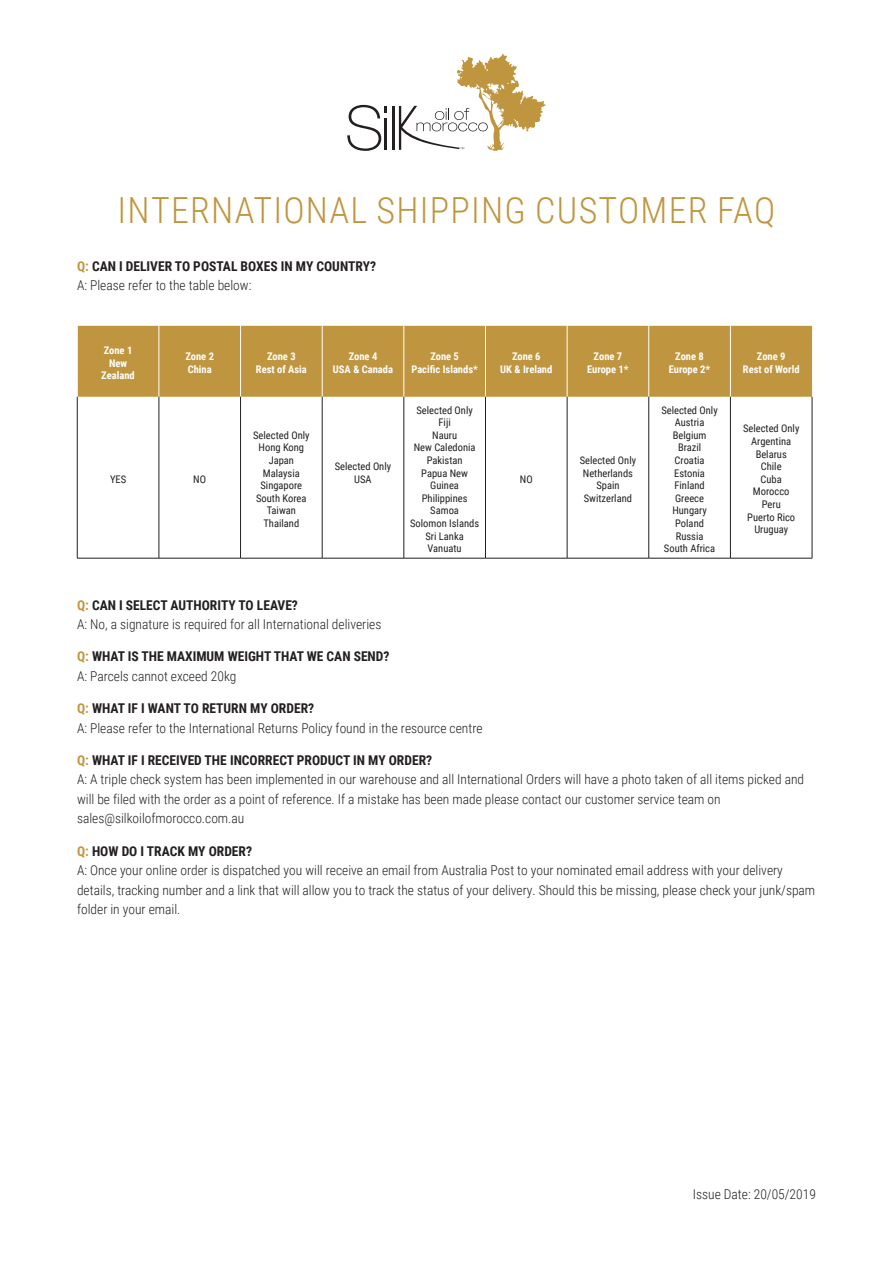
<style>
.page{position:relative;width:893px;height:1263px;background:#fff}
.page>*{position:absolute;margin:0;border:0;box-sizing:border-box;transform-origin:0 0}
.t1{font:300 36px "Roboto Condensed";letter-spacing:.035em;color:#bf963f}
.t2{font:300 13.5px/19.5px "Roboto Condensed";color:#231f20}
.t3{font:700 13.5px/19.5px "Roboto Condensed";color:#231f20}
.t4{font:10.5px/12.6px "Roboto Condensed";color:#231f20;text-align:center}
.t5{font:700 10.5px/12.6px "Roboto Condensed";color:#fff;text-align:center}
.s1{color:#bf963f}
.s2{font-weight:300}
.s3{font-weight:700;color:#bf963f}
.s4{font-weight:700}
</style>
<div class="page">
<div style="left:78px;top:326px;width:734px;height:71px;background:#bf963f"></div>
<hr style="left:159px;top:326px;width:1px;height:71px;background:#fff">
<hr style="left:240px;top:326px;width:1px;height:71px;background:#fff">
<hr style="left:322px;top:326px;width:1px;height:71px;background:#fff">
<hr style="left:404px;top:326px;width:1px;height:71px;background:#fff">
<hr style="left:485px;top:326px;width:1px;height:71px;background:#fff">
<hr style="left:567px;top:326px;width:1px;height:71px;background:#fff">
<hr style="left:648px;top:326px;width:1px;height:71px;background:#fff">
<hr style="left:730px;top:326px;width:1px;height:71px;background:#fff">
<hr style="left:77px;top:397px;width:1px;height:161px;background:#231f20">
<hr style="left:159px;top:397px;width:1px;height:161px;background:#231f20">
<hr style="left:240px;top:397px;width:1px;height:161px;background:#231f20">
<hr style="left:322px;top:397px;width:1px;height:161px;background:#231f20">
<hr style="left:404px;top:397px;width:1px;height:161px;background:#231f20">
<hr style="left:485px;top:397px;width:1px;height:161px;background:#231f20">
<hr style="left:567px;top:397px;width:1px;height:161px;background:#231f20">
<hr style="left:648px;top:397px;width:1px;height:161px;background:#231f20">
<hr style="left:730px;top:397px;width:1px;height:161px;background:#231f20">
<hr style="left:812px;top:397px;width:1px;height:161px;background:#231f20">
<hr style="left:77px;top:558px;width:82px;height:1px;background:#231f20">
<hr style="left:159px;top:558px;width:82px;height:1px;background:#231f20">
<hr style="left:241px;top:558px;width:81px;height:1px;background:#231f20">
<hr style="left:322px;top:558px;width:82px;height:1px;background:#231f20">
<hr style="left:404px;top:558px;width:81px;height:1px;background:#231f20">
<hr style="left:485px;top:558px;width:82px;height:1px;background:#231f20">
<hr style="left:567px;top:558px;width:82px;height:1px;background:#231f20">
<hr style="left:649px;top:558px;width:81px;height:1px;background:#231f20">
<hr style="left:730px;top:558px;width:82px;height:1px;background:#231f20">
<hr style="left:392px;top:106px;width:3px;height:44px;background:#231f20">
<svg style="left:347px;top:105px;width:40px;height:46px"></svg>
<svg style="left:399px;top:54px;width:147px;height:97px"></svg>
<p class="t1" style="left:118px;top:185px;width:659px">INTERNATIONAL SHIPPING CUSTOMER FAQ</p>
<p class="t3" style="left:77px;top:256px;width:301px"><span class="s1">Q:</span> CAN I DELIVER TO POSTAL BOXES IN MY COUNTRY?<br><span class="s2">A: Please refer to the table below:</span></p>
<p class="t5" style="left:104px;top:344px;width:30px">Zone 1</p>
<p class="t5" style="left:101px;top:356px;width:35px">New<br>Zealand</p>
<p class="t5" style="left:185px;top:350px;width:30px">Zone 2</p>
<p class="t5" style="left:188px;top:363px;width:25px">China</p>
<p class="t4" style="left:110px;top:472px;width:18px">YES</p>
<p class="t4" style="left:193px;top:472px;width:14px">NO</p>
<p class="t5" style="left:267px;top:350px;width:30px">Zone 3</p>
<p class="t5" style="left:256px;top:363px;width:52px">Rest of Asia</p>
<p class="t4" style="left:253px;top:428px;width:58px">Selected Only</p>
<p class="t4" style="left:259px;top:441px;width:47px">Hong Kong</p>
<p class="t4" style="left:269px;top:453px;width:27px">Japan</p>
<p class="t4" style="left:263px;top:466px;width:38px">Malaysia</p>
<p class="t4" style="left:261px;top:479px;width:43px">Singapore</p>
<p class="t4" style="left:256px;top:491px;width:52px">South Korea</p>
<p class="t4" style="left:267px;top:504px;width:31px">Taiwan</p>
<p class="t4" style="left:263px;top:516px;width:37px">Thailand</p>
<p class="t5" style="left:349px;top:350px;width:30px">Zone 4</p>
<p class="t5" style="left:333px;top:363px;width:62px">USA &amp; Canada</p>
<p class="t4" style="left:335px;top:460px;width:58px">Selected Only</p>
<p class="t4" style="left:354px;top:472px;width:19px">USA</p>
<p class="t5" style="left:430px;top:350px;width:30px">Zone 5</p>
<p class="t5" style="left:411px;top:363px;width:68px">Pacific Islands*</p>
<p class="t4" style="left:416px;top:403px;width:58px">Selected Only</p>
<p class="t4" style="left:439px;top:416px;width:14px">Fiji</p>
<p class="t4" style="left:432px;top:428px;width:26px">Nauru</p>
<p class="t4" style="left:414px;top:441px;width:63px">New Caledonia</p>
<p class="t4" style="left:427px;top:453px;width:37px">Pakistan</p>
<p class="t4" style="left:421px;top:466px;width:48px">Papua New<br>Guinea</p>
<p class="t4" style="left:422px;top:491px;width:47px">Philippines</p>
<p class="t4" style="left:430px;top:504px;width:30px">Samoa</p>
<p class="t4" style="left:410px;top:516px;width:70px">Solomon Islands</p>
<p class="t4" style="left:425px;top:529px;width:40px">Sri Lanka</p>
<p class="t4" style="left:428px;top:542px;width:36px">Vanuatu</p>
<p class="t5" style="left:512px;top:350px;width:30px">Zone 6</p>
<p class="t5" style="left:500px;top:363px;width:54px">UK &amp; Ireland</p>
<p class="t4" style="left:520px;top:472px;width:14px">NO</p>
<p class="t5" style="left:594px;top:350px;width:30px">Zone 7</p>
<p class="t5" style="left:587px;top:363px;width:43px">Europe 1*</p>
<p class="t4" style="left:580px;top:453px;width:58px">Selected Only</p>
<p class="t4" style="left:583px;top:466px;width:52px">Netherlands</p>
<p class="t4" style="left:596px;top:479px;width:25px">Spain</p>
<p class="t4" style="left:584px;top:491px;width:50px">Switzerland</p>
<p class="t5" style="left:675px;top:350px;width:30px">Zone 8</p>
<p class="t5" style="left:669px;top:363px;width:43px">Europe 2*</p>
<p class="t4" style="left:661px;top:403px;width:58px">Selected Only</p>
<p class="t4" style="left:675px;top:416px;width:31px">Austria</p>
<p class="t4" style="left:673px;top:428px;width:35px">Belgium</p>
<p class="t4" style="left:678px;top:441px;width:25px">Brazil</p>
<p class="t4" style="left:675px;top:453px;width:31px">Croatia</p>
<p class="t4" style="left:674px;top:466px;width:32px">Estonia</p>
<p class="t4" style="left:674px;top:479px;width:32px">Finland</p>
<p class="t4" style="left:675px;top:491px;width:30px">Greece</p>
<p class="t4" style="left:672px;top:504px;width:36px">Hungary</p>
<p class="t4" style="left:675px;top:516px;width:30px">Poland</p>
<p class="t4" style="left:676px;top:529px;width:29px">Russia</p>
<p class="t4" style="left:664px;top:542px;width:53px">South Africa</p>
<p class="t5" style="left:757px;top:350px;width:30px">Zone 9</p>
<p class="t5" style="left:743px;top:363px;width:58px">Rest of World</p>
<p class="t4" style="left:743px;top:422px;width:58px">Selected Only</p>
<p class="t4" style="left:751px;top:435px;width:42px">Argentina</p>
<p class="t4" style="left:756px;top:447px;width:33px">Belarus</p>
<p class="t4" style="left:761px;top:460px;width:22px">Chile</p>
<p class="t4" style="left:761px;top:472px;width:23px">Cuba</p>
<p class="t4" style="left:753px;top:485px;width:38px">Morocco</p>
<p class="t4" style="left:762px;top:498px;width:20px">Peru</p>
<p class="t4" style="left:747px;top:510px;width:50px">Puerto Rico</p>
<p class="t4" style="left:754px;top:523px;width:35px">Uruguay</p>
<p class="t2" style="left:77px;top:595px;width:306px"><span class="s3">Q:</span> <span class="s4">CAN I SELECT AUTHORITY TO LEAVE?<br></span>A: No, a signature is required for all International deliveries</p>
<p class="t3" style="left:77px;top:646px;width:314px"><span class="s1">Q:</span> WHAT IS THE MAXIMUM WEIGHT THAT WE CAN SEND?<br><span class="s2">A: Parcels cannot exceed 20kg</span></p>
<p class="t2" style="left:77px;top:698px;width:407px"><span class="s3">Q:</span> <span class="s4">WHAT IF I WANT TO RETURN MY ORDER?<br></span>A: Please refer to the International Returns Policy found in the resource centre</p>
<p class="t2" style="left:77px;top:750px;width:729px"><span class="s3">Q:</span> <span class="s4">WHAT IF I RECEIVED THE INCORRECT PRODUCT IN MY ORDER?<br></span>A: A triple check system has been implemented in our warehouse and all International Orders will have a photo taken of all items picked and will be filed with the order as a point of reference. If a mistake has been made please contact our customer service team on sales@silkoilofmorocco.com.au</p>
<p class="t2" style="left:77px;top:841px;width:740px"><span class="s3">Q:</span> <span class="s4">HOW DO I TRACK MY ORDER?<br></span>A: Once your online order is dispatched you will receive an email from Australia Post to your nominated email address with your delivery details, tracking number and a link that will allow you to track the status of your delivery. Should this be missing, please check your junk/spam folder in your email.</p>
<p class="t2" style="left:693px;top:1184px;width:125px">Issue Date: 20/05/2019</p>
</div>
